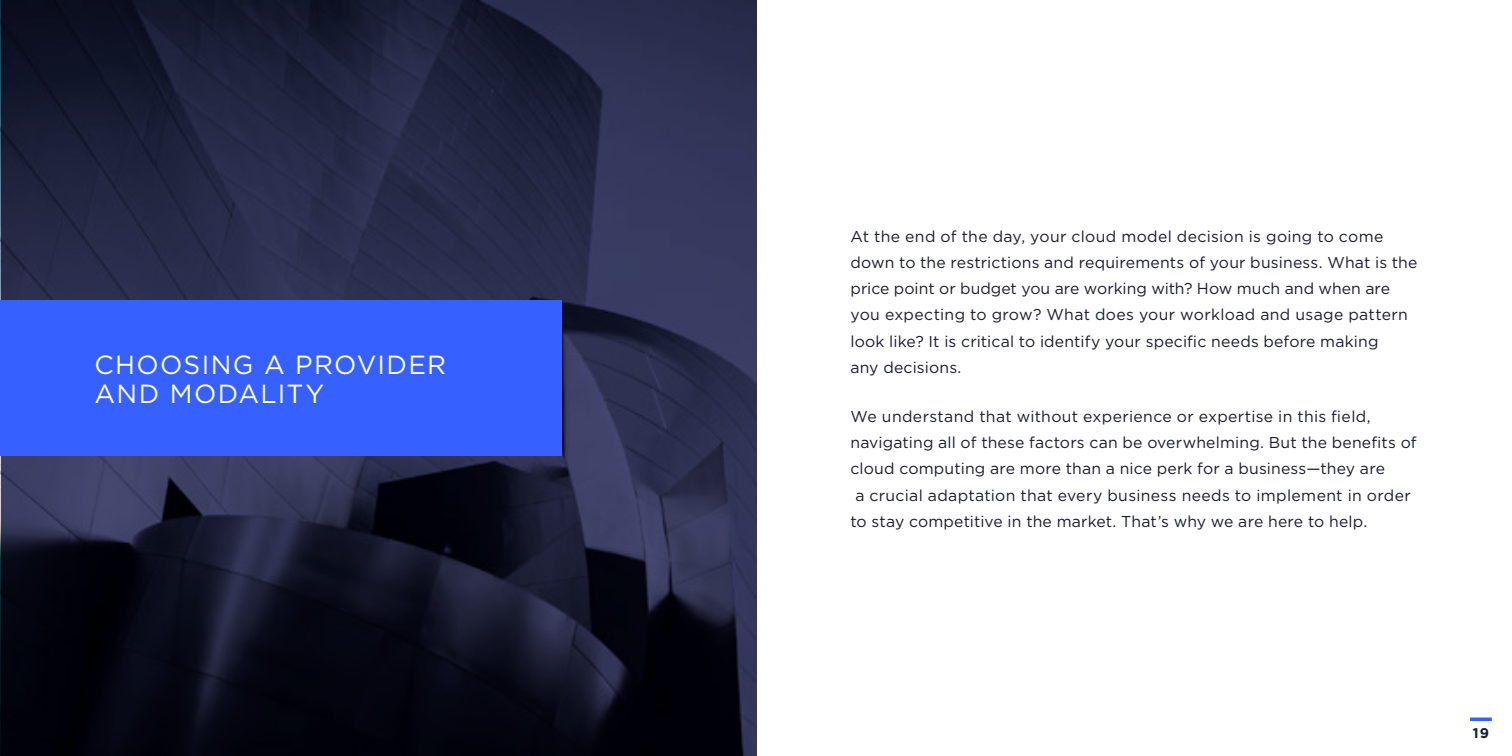
<style>
.page{position:relative;width:1512px;height:756px;background:#fff}
.page>*{position:absolute;margin:0;border:0;box-sizing:border-box;transform-origin:0 0}
.t1{font:26.25px/29.8px "Gotham";letter-spacing:.05em;color:#fff}
.t2{font:15.75px/26.2px "Gotham";letter-spacing:.015em;color:#1a1c30}
.t3{font:700 14px "Gotham";color:#1a1c30}
</style>
<div class="page">
<hr style="left:1470px;top:718px;width:22px;height:3px;background:#3660ff">
<svg style="left:1px;top:0;width:756px;height:756px;background:#1e2039"></svg>
<div style="left:1px;top:300px;width:561px;height:156px;background:#3660ff"></div>
<h1 class="t1" style="left:94px;top:349px;width:353px">CHOOSING A PROVIDER<br>AND MODALITY</h1>
<p class="t2" style="left:850px;top:223px;width:569px">At the end of the day, your cloud model decision is going to come down to the restrictions and requirements of your business. What is the price point or budget you are working with? How much and when are you expecting to grow? What does your workload and usage pattern look like? It is critical to identify your specific needs before making<br>any decisions.</p>
<p class="t2" style="left:850px;top:403px;width:522px">We understand that without experience or expertise in this field,</p>
<p class="t2" style="left:850px;top:429px;width:568px">navigating all of these factors can be overwhelming. But the benefits of</p>
<p class="t2" style="left:850px;top:455px;width:536px">cloud computing are more than a nice perk for a business—they are</p>
<p class="t2" style="left:855px;top:482px;width:557px">a crucial adaptation that every business needs to implement in order</p>
<p class="t2" style="left:850px;top:508px;width:518px">to stay competitive in the market. That’s why we are here to help.</p>
<p class="t3" style="left:1473px;top:723px;width:18px">19</p>
</div>
